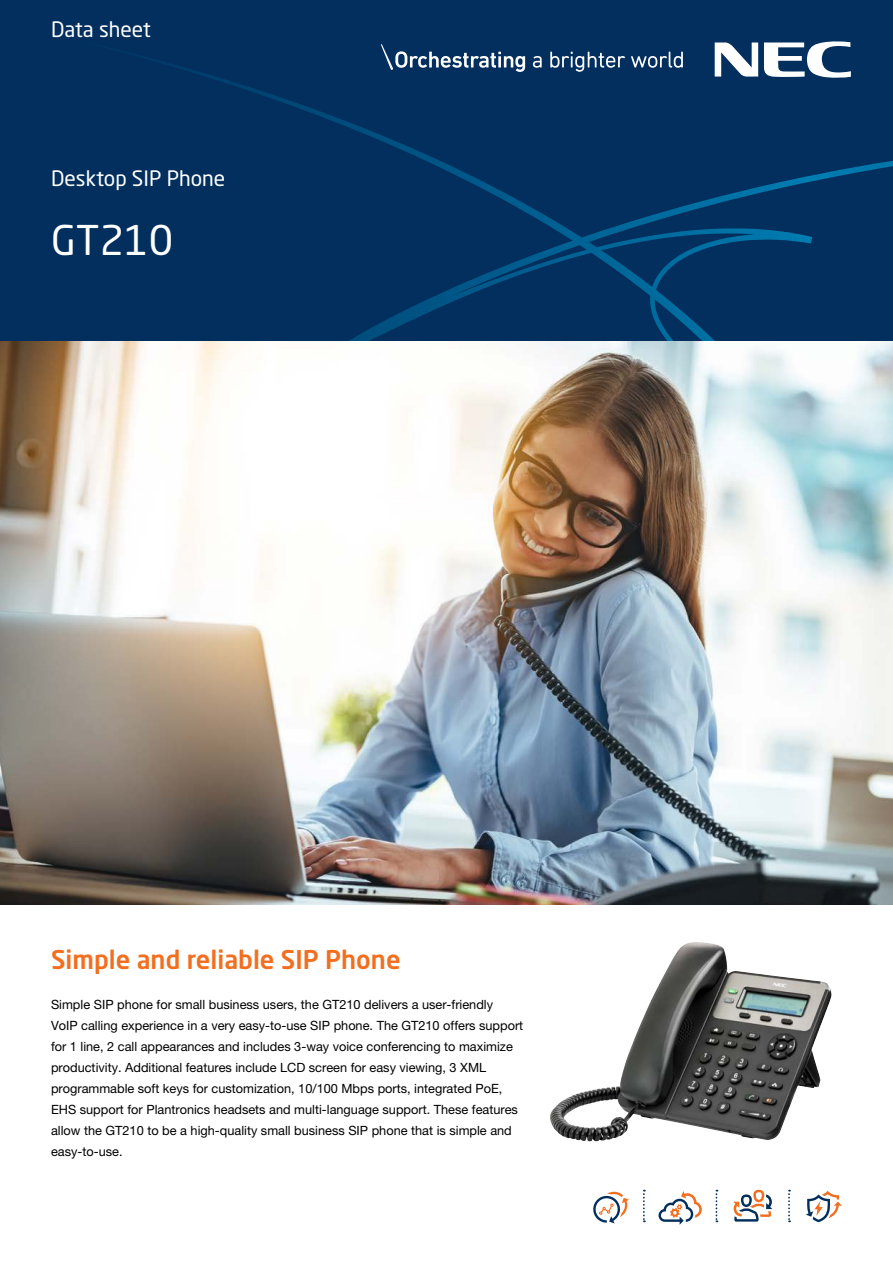
<style>
.page{position:relative;width:893px;height:1263px;background:#fff}
.page>*{position:absolute;margin:0;border:0;box-sizing:border-box;transform-origin:0 0}
.t1{font:40.5px "Neo Sans Std";color:#fff}
.t2{font:500 25.5px "Neo Sans Std";color:#f36f20}
.t3{font:21px "Neo Sans Std";color:#fff}
.t4{font:12.75px/21px "Helvetica Neue LT Pro";color:#000}
</style>
<div class="page">
<img style="left:0;top:340px;width:893px;height:564px">
<div style="left:0;top:0;width:893px;height:340px;background:#022f5e"></div>
<svg style="left:150px;top:42px;width:743px;height:298px"></svg>
<svg style="left:715px;top:43px;width:43px;height:34px"></svg>
<svg style="left:764px;top:41px;width:87px;height:37px"></svg>
<svg style="left:533px;top:56px;width:9px;height:12px"></svg>
<svg style="left:550px;top:52px;width:75px;height:20px"></svg>
<svg style="left:631px;top:52px;width:52px;height:16px"></svg>
<svg style="left:381px;top:44px;width:144px;height:28px"></svg>
<img style="left:550px;top:942px;width:282px;height:199px">
<svg style="left:593px;top:1192px;width:36px;height:31px"></svg>
<svg style="left:733px;top:1190px;width:39px;height:31px"></svg>
<svg style="left:658px;top:1191px;width:44px;height:34px"></svg>
<svg style="left:806px;top:1191px;width:36px;height:31px"></svg>
<svg style="left:788px;top:1190px;width:2px;height:32px"></svg>
<svg style="left:716px;top:1190px;width:1px;height:32px"></svg>
<svg style="left:643px;top:1190px;width:2px;height:32px"></svg>
<h3 class="t3" style="left:51px;top:17px;width:101px">Data sheet</h3>
<h3 class="t3" style="left:51px;top:166px;width:176px">Desktop SIP Phone</h3>
<h1 class="t1" style="left:51px;top:216px;width:124px">GT210</h1>
<h2 class="t2" style="left:51px;top:943px;width:351px">Simple and reliable SIP Phone</h2>
<p class="t4" style="left:51px;top:994px;width:474px">Simple SIP phone for small business users, the GT210 delivers a user-friendly<br>VoIP calling experience in a very easy-to-use SIP phone. The GT210 offers support for 1 line, 2 call appearances and includes 3-way voice conferencing to maximize productivity. Additional features include LCD screen for easy viewing, 3 XML programmable soft keys for customization, 10/100 Mbps ports, integrated PoE, EHS support for Plantronics headsets and multi-language support. These features allow the GT210 to be a high-quality small business SIP phone that is simple and easy-to-use.</p>
</div>
